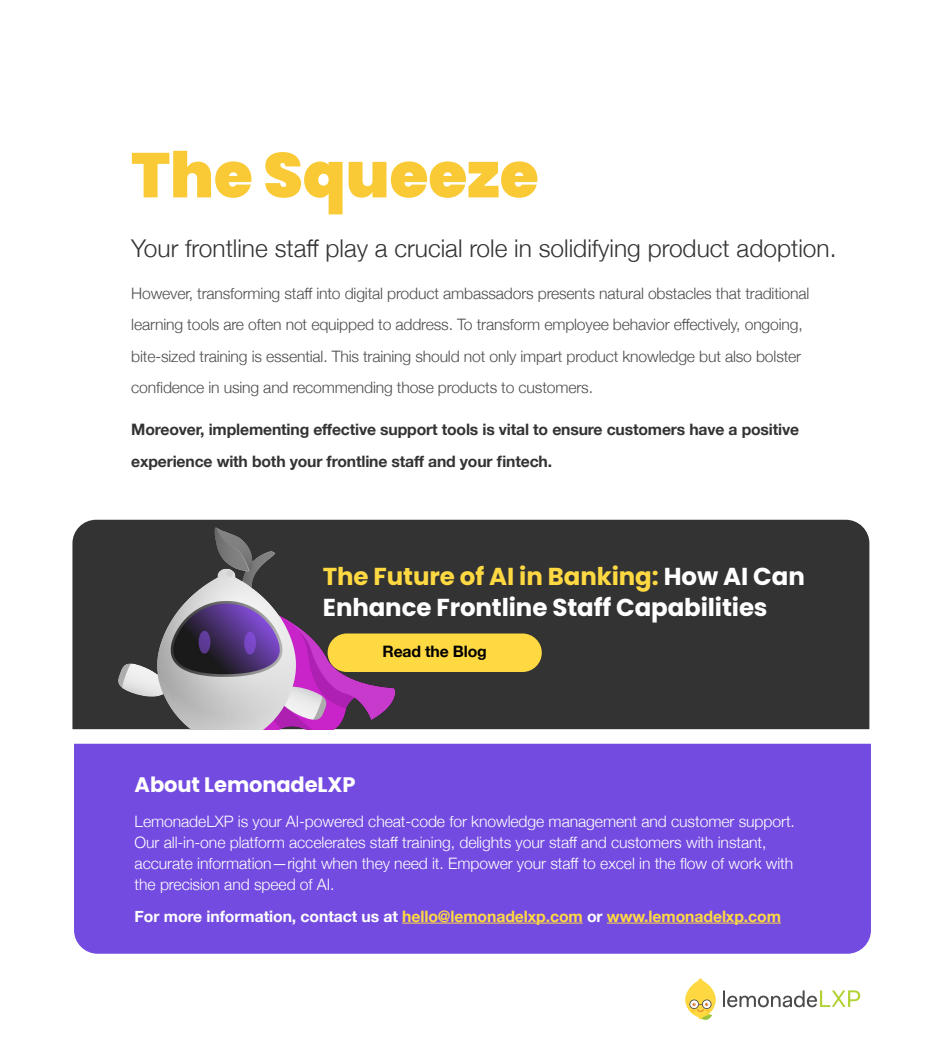
<style>
.page{position:relative;width:945px;height:1050px;background:#fff}
.page>*{position:absolute;margin:0;border:0;box-sizing:border-box;transform-origin:0 0}
.Yellow_H2{font:900 63px "Poppins";color:#f9ca35}
.Main_Body{font:700 24.5px/31.5px "Poppins";letter-spacing:-.005em;color:#fff}
.Intro_Main{font:300 24.5px "Helvetica Neue";color:#333}
.Main_Body-2{font:700 21px "Poppins";letter-spacing:-.005em;color:#fff}
.Main_Body-3{font:300 15.75px/31.5px "Helvetica Neue";letter-spacing:-.01em;color:#4d4d4d}
.Main_Body-4{font:300 15.75px/21px "Helvetica Neue";letter-spacing:-.005em;color:#fff}
.Main_Body-5{font:700 15.75px/31.5px "Helvetica Neue";letter-spacing:-.01em;color:#333}
.Main_Body-6{font:700 15.75px "Helvetica Neue";letter-spacing:-.005em;color:#ffd942}
.Main_Body-7{font:700 15.75px "Helvetica Neue";letter-spacing:-.01em;color:#000}
.s1{color:#ffd942}
.s2{color:#fff}
</style>
<div class="page">
<svg style="left:685px;top:979px;width:31px;height:41px"></svg>
<svg style="left:723px;top:990px;width:137px;height:17px"></svg>
<div style="left:74px;top:744px;width:797px;height:210px;background:#734be0"></div>
<div style="left:72px;top:520px;width:797px;height:209px;background:#333"></div>
<img style="left:118px;top:527px;width:276px;height:202px">
<hr style="left:402px;top:923px;width:181px;height:1px;background:#ffd942">
<hr style="left:607px;top:923px;width:174px;height:1px;background:#ffd942">
<div style="left:328px;top:634px;width:214px;height:38px;background:#ffd942;border-radius:19px"></div>
<p class="Yellow_H2" style="left:131px;top:139px;width:409px">The Squeeze</p>
<p class="Intro_Main" style="left:131px;top:228px;width:707px">Your frontline staff play a crucial role in solidifying product adoption.</p>
<p class="Main_Body-3" style="left:131px;top:276px;width:680px">However, transforming staff into digital product ambassadors presents natural obstacles that traditional learning tools are often not equipped to address. To transform employee behavior effectively, ongoing, bite-sized training is essential. This training should not only impart product knowledge but also bolster confidence in using and recommending those products to customers.</p>
<p class="Main_Body-5" style="left:131px;top:414px;width:669px">Moreover, implementing effective support tools is vital to ensure customers have a positive experience with both your frontline staff and your fintech.</p>
<p class="Main_Body" style="left:323px;top:561px;width:483px"><span class="s1">The Future of AI in Banking:</span> How AI Can<br>Enhance Frontline Staff Capabilities</p>
<p class="Main_Body-7" style="left:383px;top:639px;width:106px">Read the Blog</p>
<p class="Main_Body-2" style="left:135px;top:772px;width:222px">About LemonadeLXP</p>
<p class="Main_Body-4" style="left:135px;top:810px;width:662px">LemonadeLXP is your AI-powered cheat-code for knowledge management and customer support.<br>Our all-in-one platform accelerates staff training, delights your staff and customers with instant, accurate information—right when they need it. Empower your staff to excel in the flow of work with the precision and speed of AI.</p>
<p class="Main_Body-6" style="left:135px;top:904px;width:648px"><span class="s2">For more information, contact us at</span> hello@lemonadelxp.com <span class="s2">or</span> www.lemonadelxp.com</p>
</div>
